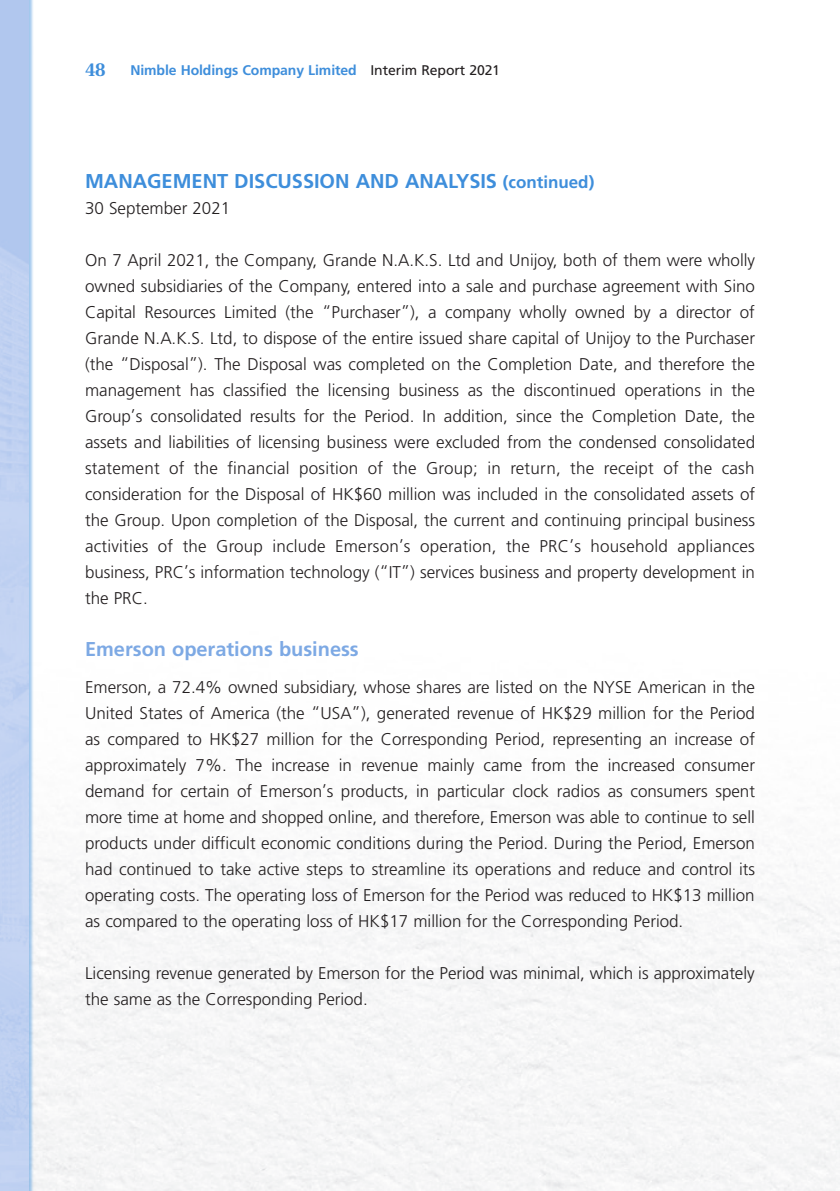
<style>
.page{position:relative;width:840px;height:1191px;background:#fff}
.page>*{position:absolute;margin:0;border:0;box-sizing:border-box;transform-origin:0 0}
.Heading_1{font:700 20px "Frutiger LT Std";color:#3e8edb}
.Heading_2{font:700 20px "Frutiger LT Std";color:#7da9e4}
.Body_Text{font:300 17px/26px "Frutiger LT Std";letter-spacing:-.005em;color:#231f20;text-align:justify}
.t1{font:700 14px "Frutiger LT Std";letter-spacing:-.005em;color:#3e8edb}
.s1{font-family:"Utopia Std";font-weight:600;font-size:20px}
.s2{font-weight:400;color:#231f20}
.s3{font-size:17px}
</style>
<div class="page">
<div style="left:0;top:0;width:34px;height:1191px;background:#3e8edb;opacity:.5"></div>
<img style="left:0;top:0;width:28px;height:1191px">
<p class="t1" style="left:85px;top:62px;width:416px"><span class="s1">48</span> Nimble Holdings Company Limited <span class="s2">Interim Report 2021</span></p>
<p class="Heading_1" style="left:85px;top:169px;width:510px">MANAGEMENT DISCUSSION AND ANALYSIS <span class="s3">(continued)</span></p>
<p class="Body_Text" style="left:85px;top:195px;width:146px">30 September 2021</p>
<p class="Body_Text" style="left:85px;top:247px;width:671px">On 7 April 2021, the Company, Grande N.A.K.S. Ltd and Unijoy, both of them were wholly owned subsidiaries of the Company, entered into a sale and purchase agreement with Sino Capital Resources Limited (the “Purchaser”), a company wholly owned by a director of Grande N.A.K.S. Ltd, to dispose of the entire issued share capital of Unijoy to the Purchaser (the “Disposal”). The Disposal was completed on the Completion Date, and therefore the management has classified the licensing business as the discontinued operations in the Group’s consolidated results for the Period. In addition, since the Completion Date, the assets and liabilities of licensing business were excluded from the condensed consolidated statement of the financial position of the Group; in return, the receipt of the cash consideration for the Disposal of HK$60 million was included in the consolidated assets of the Group. Upon completion of the Disposal, the current and continuing principal business activities of the Group include Emerson’s operation, the PRC’s household appliances business, PRC’s information technology (“IT”) services business and property development in the PRC.</p>
<p class="Heading_2" style="left:85px;top:637px;width:275px">Emerson operations business</p>
<p class="Body_Text" style="left:85px;top:674px;width:671px">Emerson, a 72.4% owned subsidiary, whose shares are listed on the NYSE American in the United States of America (the “USA”), generated revenue of HK$29 million for the Period as compared to HK$27 million for the Corresponding Period, representing an increase of approximately 7%. The increase in revenue mainly came from the increased consumer demand for certain of Emerson’s products, in particular clock radios as consumers spent more time at home and shopped online, and therefore, Emerson was able to continue to sell products under difficult economic conditions during the Period. During the Period, Emerson had continued to take active steps to streamline its operations and reduce and control its operating costs. The operating loss of Emerson for the Period was reduced to HK$13 million as compared to the operating loss of HK$17 million for the Corresponding Period.</p>
<p class="Body_Text" style="left:85px;top:960px;width:670px">Licensing revenue generated by Emerson for the Period was minimal, which is approximately the same as the Corresponding Period.</p>
</div>
